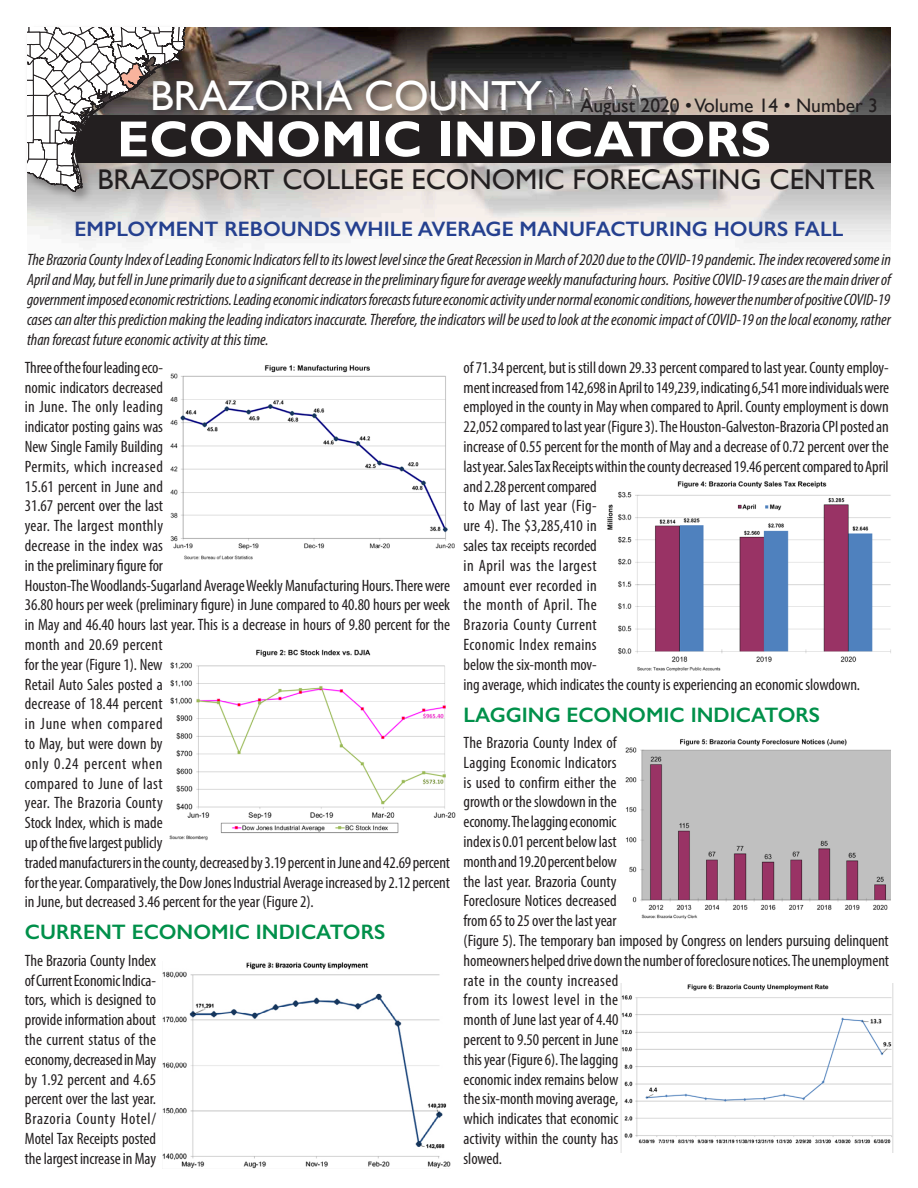
<style>
.page{position:relative;width:918px;height:1188px;background:#fff}
.page>*{position:absolute;margin:0;border:0;box-sizing:border-box;transform-origin:0 0}
.t1{font:700 51px "Gill Sans";color:#fff}
.t2{font:42px "Gill Sans";color:#fff}
.t3{font:28.5px "Gill Sans";color:#231f20}
.t4{font:600 21px "Gill Sans";color:#25408f}
.t5{font:600 21px "Gill Sans";color:#00904a}
.t6{font:19.5px "Gill Sans";color:#231f20}
.t7{font:condensed 16.5px/19.8px "Myriad Pro";letter-spacing:-.005em;color:#231f20}
.t8{font:italic condensed 16.5px/19.8px "Myriad Pro";letter-spacing:-.005em;color:#231f20;text-align:justify}
</style>
<div class="page">
<img style="left:27px;top:27px;width:864px;height:217px">
<div style="left:39px;top:116px;width:852px;height:48px;background:#231f20"></div>
<div style="left:149px;top:76px;width:403px;height:46px;background:#231f20;opacity:.75"></div>
<div style="left:24px;top:24px;width:175px;height:181px;background:#231f20;opacity:.4"></div>
<svg style="left:27px;top:27px;width:163px;height:165px"></svg>
<img style="left:170px;top:365px;width:285px;height:195px">
<img style="left:625px;top:739px;width:266px;height:180px">
<img style="left:620px;top:984px;width:274px;height:169px">
<img style="left:607px;top:481px;width:284px;height:191px">
<img style="left:169px;top:649px;width:287px;height:192px">
<img style="left:163px;top:962px;width:287px;height:206px">
<h2 class="t2" style="left:150px;top:71px;width:393px">BRAZORIA COUNTY</h2>
<p class="t6" style="left:580px;top:94px;width:299px">August 2020 • Volume 14 • Number 3</p>
<h1 class="t1" style="left:117px;top:108px;width:655px">ECONOMIC INDICATORS</h1>
<h3 class="t3" style="left:98px;top:163px;width:779px">BRAZOSPORT COLLEGE ECONOMIC FORECASTING CENTER</h3>
<p class="t4" style="left:75px;top:216px;width:770px">EMPLOYMENT REBOUNDS WHILE AVERAGE MANUFACTURING HOURS FALL</p>
<p class="t8" style="left:27px;top:250px;width:865px">The Brazoria County Index of Leading Economic Indicators fell to its lowest level since the Great Recession in March of 2020 due to the COVID-19 pandemic. The index recovered some in April and May, but fell in June primarily due to a significant decrease in the preliminary figure for average weekly manufacturing hours. Positive COVID-19 cases are the main driver of government imposed economic restrictions. Leading economic indicators forecasts future economic activity under normal economic conditions, however the number of positive COVID-19 cases can alter this prediction making the leading indicators inaccurate. Therefore, the indicators will be used to look at the economic impact of COVID-19 on the local economy, rather than forecast future economic activity at this time.</p>
<p class="t7" style="left:25px;top:357px;width:427px">Three of the four leading eco-<br>nomic indicators decreased<br>in June. The only leading<br>indicator posting gains was<br>New Single Family Building<br>Permits, which increased<br>15.61 percent in June and<br>31.67 percent over the last<br>year. The largest monthly<br>decrease in the index was<br>in the preliminary figure for<br>Houston-The Woodlands-Sugarland Average Weekly Manufacturing Hours. There were 36.80 hours per week (preliminary figure) in June compared to 40.80 hours per week in May and 46.40 hours last year. This is a decrease in hours of 9.80 percent for the month and 20.69 percent<br>for the year (Figure 1). New<br>Retail Auto Sales posted a<br>decrease of 18.44 percent<br>in June when compared<br>to May, but were down by<br>only 0.24 percent when<br>compared to June of last<br>year. The Brazoria County<br>Stock Index, which is made<br>up of the five largest publicly<br>traded manufacturers in the county, decreased by 3.19 percent in June and 42.69 percent for the year. Comparatively, the Dow Jones Industrial Average increased by 2.12 percent in June, but decreased 3.46 percent for the year (Figure 2).</p>
<p class="t5" style="left:25px;top:920px;width:362px">CURRENT ECONOMIC INDICATORS</p>
<p class="t7" style="left:25px;top:950px;width:133px;text-align:justify">The Brazoria County Index of Current Economic Indica&shy;tors, which is designed to provide information about the current status of the economy, decreased in May by 1.92 percent and 4.65 percent over the last year.<br>Brazoria County Hotel/ Motel Tax Receipts posted the largest increase in May</p>
<p class="t7" style="left:464px;top:357px;width:427px">of 71.34 percent, but is still down 29.33 percent compared to last year. County employ&shy;ment increased from 142,698 in April to 149,239, indicating 6,541 more individuals were employed in the county in May when compared to April. County employment is down 22,052 compared to last year (Figure 3). The Houston-Galveston-Brazoria CPI posted an increase of 0.55 percent for the month of May and a decrease of 0.72 percent over the last year. Sales Tax Receipts within the county decreased 19.46 percent compared to April and 2.28 percent compared<br>to May of last year (Fig-<br>ure 4). The $3,285,410 in<br>sales tax receipts recorded<br>in April was the largest<br>amount ever recorded in<br>the month of April. The<br>Brazoria County Current<br>Economic Index remains<br>below the six-month mov-<br>ing average, which indicates the county is experiencing an economic slowdown.</p>
<p class="t5" style="left:464px;top:702px;width:358px">LAGGING ECONOMIC INDICATORS</p>
<p class="t7" style="left:464px;top:733px;width:427px">The Brazoria County Index of<br>Lagging Economic Indicators<br>is used to confirm either the<br>growth or the slowdown in the<br>economy. The lagging economic<br>index is 0.01 percent below last<br>month and 19.20 percent below<br>the last year. Brazoria County<br>Foreclosure Notices decreased<br>from 65 to 25 over the last year<br>(Figure 5). The temporary ban imposed by Congress on lenders pursuing delinquent homeowners helped drive down the number of foreclosure notices. The unemployment rate in the county increased<br>from its lowest level in the<br>month of June last year of 4.40<br>percent to 9.50 percent in June<br>this year (Figure 6). The lagging<br>economic index remains below<br>the six-month moving average,<br>which indicates that economic<br>activity within the county has<br>slowed.</p>
</div>
